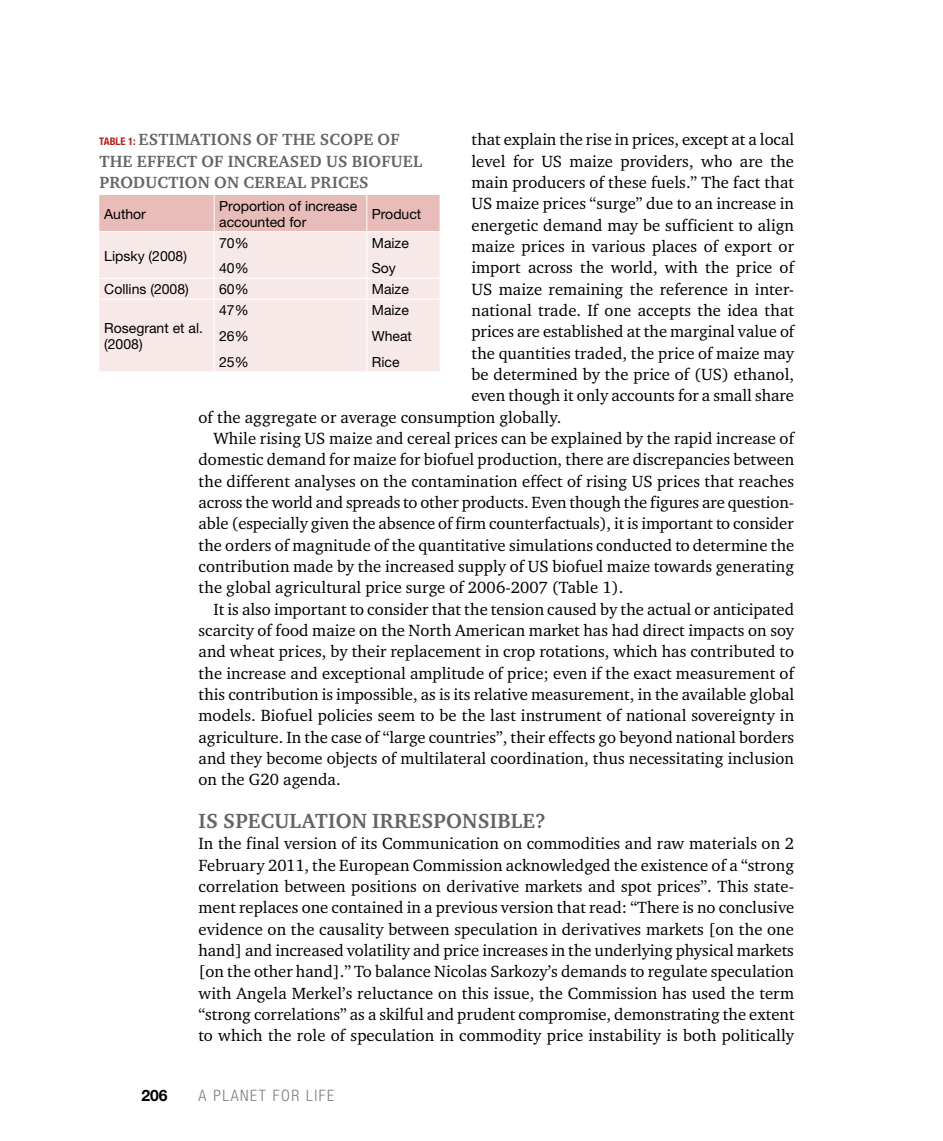
<style>
.page{position:relative;width:943px;height:1141px;background:#fff}
.page>*{position:absolute;margin:0;border:0;box-sizing:border-box;transform-origin:0 0}
.t1{font:700 21px "Charter ITC";letter-spacing:.01em;color:#646567}
.t2{font:16.62px/21.3px "Charter ITC";letter-spacing:.005em;color:#000;text-align:justify}
.t3{font:700 16.62px/21.3px "Charter ITC";letter-spacing:.015em;color:#646567}
.t4{font:300 condensed 15.75px "Helvetica Neue";letter-spacing:.1em;color:#7b7c7e}
.t5{font:700 15.75px "Helvetica Neue";color:#000}
.t6{font:14px/25.7px "Helvetica Neue";color:#000}
.s1{font-family:"Helvetica Neue";font-stretch:condensed;font-size:10.5px;color:#b21f17}
</style>
<div class="page">
<div style="left:99px;top:195px;width:340px;height:36px;background:#e8bcb9"></div>
<div style="left:99px;top:232px;width:340px;height:139px;background:#f7e9e8"></div>
<hr style="left:214px;top:195px;width:1px;height:36px;background:#fff">
<hr style="left:366px;top:195px;width:1px;height:36px;background:#fff">
<hr style="left:214px;top:232px;width:1px;height:46px;background:#fff">
<hr style="left:366px;top:232px;width:1px;height:46px;background:#fff">
<svg style="left:214px;top:279px;width:1px;height:20px"></svg>
<svg style="left:366px;top:279px;width:1px;height:20px"></svg>
<hr style="left:214px;top:300px;width:1px;height:71px;background:#fff">
<hr style="left:366px;top:300px;width:1px;height:71px;background:#fff">
<hr style="left:99px;top:278px;width:115px;height:1px;background:#fff">
<hr style="left:214px;top:278px;width:153px;height:1px;background:#fff">
<hr style="left:367px;top:278px;width:72px;height:1px;background:#fff">
<hr style="left:99px;top:299px;width:115px;height:1px;background:#fff">
<hr style="left:214px;top:299px;width:153px;height:1px;background:#fff">
<hr style="left:367px;top:299px;width:72px;height:1px;background:#fff">
<p class="t2" style="left:471px;top:129px;width:324px">that explain the rise in prices, except at a local</p>
<p class="t2" style="left:471px;top:150px;width:324px">level for US maize providers, who are the</p>
<p class="t2" style="left:471px;top:172px;width:324px">main producers of these fuels.” The fact that</p>
<p class="t2" style="left:471px;top:193px;width:324px">US maize prices “surge” due to an increase in</p>
<p class="t2" style="left:471px;top:214px;width:324px">energetic demand may be sufficient to align</p>
<p class="t2" style="left:471px;top:236px;width:324px">maize prices in various places of export or</p>
<p class="t2" style="left:471px;top:257px;width:325px">import across the world, with the price of</p>
<p class="t2" style="left:471px;top:278px;width:324px">US maize remaining the reference in inter-</p>
<p class="t2" style="left:471px;top:300px;width:324px">national trade. If one accepts the idea that</p>
<p class="t2" style="left:471px;top:321px;width:325px">prices are established at the marginal value of</p>
<p class="t2" style="left:471px;top:342px;width:324px">the quantities traded, the price of maize may</p>
<p class="t2" style="left:471px;top:364px;width:324px">be determined by the price of (US) ethanol,</p>
<p class="t2" style="left:471px;top:385px;width:324px">even though it only accounts for a small share</p>
<p class="t2" style="left:198px;top:406px;width:364px">of the aggregate or average consumption globally.</p>
<p class="t2" style="left:213px;top:428px;width:583px">While rising US maize and cereal prices can be explained by the rapid increase of</p>
<p class="t2" style="left:198px;top:449px;width:597px">domestic demand for maize for biofuel production, there are discrepancies between</p>
<p class="t2" style="left:198px;top:470px;width:597px">the different analyses on the contamination effect of rising US prices that reaches</p>
<p class="t2" style="left:198px;top:492px;width:597px">across the world and spreads to other products. Even though the figures are question-</p>
<p class="t2" style="left:198px;top:513px;width:596px">able (especially given the absence of firm counterfactuals), it is important to consider</p>
<p class="t2" style="left:198px;top:534px;width:597px">the orders of magnitude of the quantitative simulations conducted to determine the</p>
<p class="t2" style="left:198px;top:556px;width:597px">contribution made by the increased supply of US biofuel maize towards generating</p>
<p class="t2" style="left:198px;top:577px;width:426px">the global agricultural price surge of 2006-2007 (Table 1).</p>
<p class="t2" style="left:213px;top:598px;width:582px">It is also important to consider that the tension caused by the actual or anticipated</p>
<p class="t2" style="left:198px;top:620px;width:597px">scarcity of food maize on the North American market has had direct impacts on soy</p>
<p class="t2" style="left:198px;top:641px;width:597px">and wheat prices, by their replacement in crop rotations, which has contributed to</p>
<p class="t2" style="left:198px;top:662px;width:598px">the increase and exceptional amplitude of price; even if the exact measurement of</p>
<p class="t2" style="left:198px;top:684px;width:597px">this contribution is impossible, as is its relative measurement, in the available global</p>
<p class="t2" style="left:198px;top:705px;width:597px">models. Biofuel policies seem to be the last instrument of national sovereignty in</p>
<p class="t2" style="left:198px;top:726px;width:597px">agriculture. In the case of “large countries”, their effects go beyond national borders</p>
<p class="t2" style="left:198px;top:748px;width:597px">and they become objects of multilateral coordination, thus necessitating inclusion</p>
<p class="t2" style="left:198px;top:769px;width:144px">on the G20 agenda.</p>
<p class="t1" style="left:199px;top:808px;width:348px">IS SPECULATION IRRESPONSIBLE?</p>
<p class="t2" style="left:198px;top:833px;width:597px">In the final version of its Communication on commodities and raw materials on 2<br>February 2011, the European Commission acknowledged the existence of a “strong correlation between positions on derivative markets and spot prices”. This state&shy;ment replaces one contained in a previous version that read: “There is no conclusive evidence on the causality between speculation in derivatives markets [on the one hand] and increased volatility and price increases in the underlying physical markets [on the other hand].” To balance Nicolas Sarkozy’s demands to regulate speculation with Angela Merkel’s reluctance on this issue, the Commission has used the term “strong correlations” as a skilful and prudent compromise, demonstrating the extent to which the role of speculation in commodity price instability is both politically</p>
<p class="t3" style="left:99px;top:129px;width:324px"><span class="s1">Table 1:</span> ESTIMATIONS OF THE SCOPE OF<br>THE EFFECT OF INCREASED US BIOFUEL<br>PRODUCTION ON CEREAL PRICES</p>
<p class="t6" style="left:104px;top:201px;width:43px">Author</p>
<p class="t6" style="left:219px;top:198px;width:140px;line-height:15.8px">Proportion of increase accounted for</p>
<p class="t6" style="left:372px;top:201px;width:51px">Product</p>
<p class="t6" style="left:104px;top:242px;width:84px">Lipsky (2008)</p>
<p class="t6" style="left:219px;top:230px;width:31px">70%<br>40%</p>
<p class="t6" style="left:372px;top:230px;width:39px">Maize<br>Soy</p>
<p class="t6" style="left:104px;top:276px;width:86px">Collins (2008)</p>
<p class="t6" style="left:219px;top:276px;width:31px">60%</p>
<p class="t6" style="left:372px;top:276px;width:39px">Maize</p>
<p class="t6" style="left:104px;top:320px;width:100px;line-height:15.8px">Rosegrant et al. (2008)</p>
<p class="t6" style="left:219px;top:297px;width:31px;text-align:justify">47% 26% 25%</p>
<p class="t6" style="left:372px;top:297px;width:42px">Maize<br>Wheat<br>Rice</p>
<p class="t5" style="left:141px;top:1085px;width:28px">206</p>
<p class="t4" style="left:198px;top:1086px;width:137px">A PLANET FOR LIFE</p>
</div>
